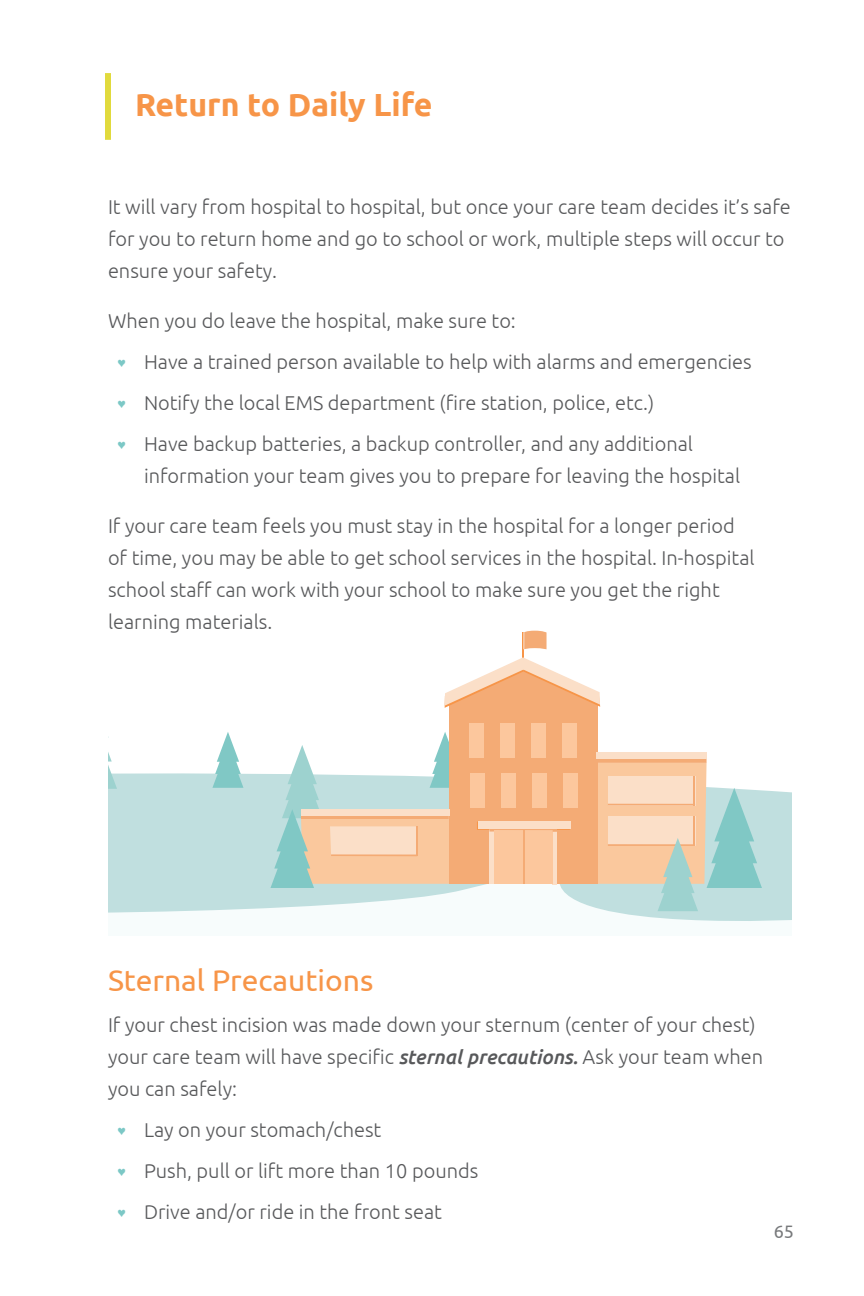
<style>
.page{position:relative;width:864px;height:1296px;background:#fff}
.page>*{position:absolute;margin:0;border:0;box-sizing:border-box;transform-origin:0 0}
.t1{font:700 32px "Ubuntu";color:#f79548}
.t2{font:30px "Ubuntu";color:#f79548}
.t3{font:300 20px/32px "Ubuntu";color:#58595b}
.t4{font:18px "Ubuntu";color:#77797b}
.s1{color:#7cc8c6}
.s2{font-weight:500;font-style:italic}
</style>
<div class="page">
<hr style="left:522px;top:632px;width:2px;height:39px;background:#f79548">
<div style="left:449px;top:701px;width:148px;height:183px;background:#f4ab75"></div>
<svg style="left:445px;top:657px;width:155px;height:51px"></svg>
<div style="left:500px;top:723px;width:15px;height:34px;background:#fcc79d"></div>
<div style="left:469px;top:723px;width:15px;height:34px;background:#fcc79d"></div>
<div style="left:562px;top:723px;width:15px;height:34px;background:#fcc79d"></div>
<div style="left:531px;top:723px;width:14px;height:34px;background:#fcc79d"></div>
<svg style="left:523px;top:631px;width:24px;height:18px"></svg>
<svg style="left:108px;top:732px;width:684px;height:189px"></svg>
<div style="left:105px;top:73px;width:6px;height:67px;background:#e1da3d"></div>
<h1 class="t1" style="left:135px;top:85px;width:299px">Return to Daily Life</h1>
<p class="t3" style="left:108px;top:190px;width:684px">It will vary from hospital to hospital, but once your care team decides it’s safe for you to return home and go to school or work, multiple steps will occur to ensure your safety.</p>
<p class="t3" style="left:117px;top:299px;width:636px;line-height:41px;text-indent:-9px">When you do leave the hospital, make sure to:<br><span class="s1">♥</span> Have a trained person available to help with alarms and emergencies <span class="s1">♥</span> Notify the local EMS department (fire station, police, etc.)<br><span class="s1">♥</span> Have backup batteries, a backup controller, and any additional</p>
<p class="t3" style="left:144px;top:459px;width:598px">information your team gives you to prepare for leaving the hospital</p>
<p class="t3" style="left:108px;top:509px;width:648px">If your care team feels you must stay in the hospital for a longer period of time, you may be able to get school services in the hospital. In-hospital school staff can work with your school to make sure you get the right learning materials.</p>
<h2 class="t2" style="left:108px;top:962px;width:267px">Sternal Precautions</h2>
<p class="t3" style="left:108px;top:1009px;width:657px">If your chest incision was made down your sternum (center of your chest) your care team will have specific <span class="s2">sternal precautions.</span> Ask your team when you can safely:</p>
<p class="t3" style="left:117px;top:1109px;width:363px;line-height:41px"><span class="s1">♥</span> Lay on your stomach/chest<br><span class="s1">♥</span> Push, pull or lift more than 10 pounds <span class="s1">♥</span> Drive and/or ride in the front seat</p>
<p class="t4" style="left:774px;top:1221px;width:22px">65</p>
</div>
